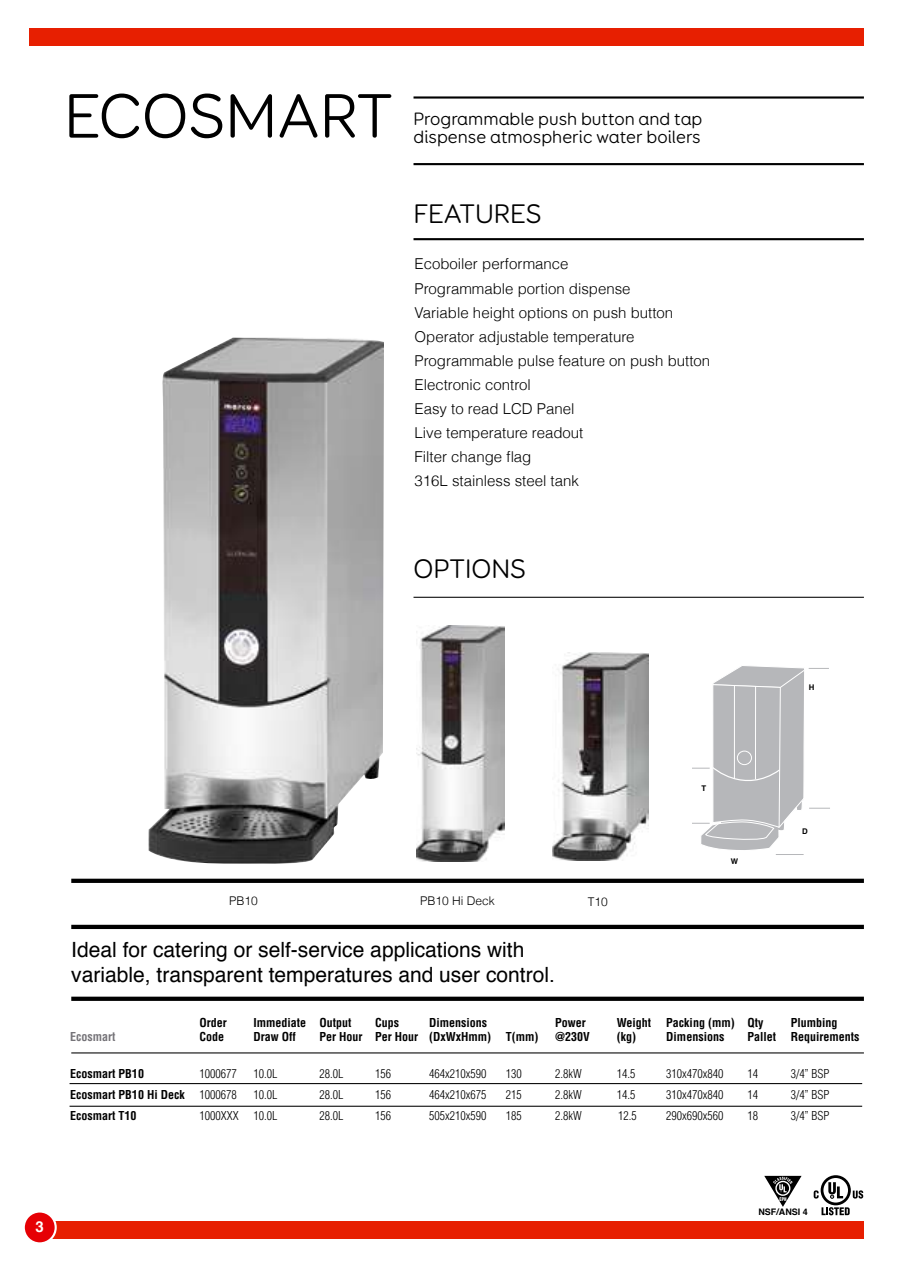
<style>
.page{position:relative;width:915px;height:1276px;background:#fff}
.page>*{position:absolute;margin:0;border:0;box-sizing:border-box;transform-origin:0 0}
.t1{font:63px "Booster FY";color:#000}
.t2{font:27px "Booster FY";color:#000}
.t3{font:21px/25.2px "Helvetica";color:#000}
.t4{font:18px/18.6px "Booster FY";color:#000}
.t5{font:300 15px/24px "Helvetica";color:#000}
.t6{font:700 15px "Helvetica";color:#fff}
.t7{font:700 condensed 12px "Helvetica";color:#000}
.t8{font:300 condensed 12px "Helvetica";color:#000}
.t9{font:300 12px "Helvetica";color:#000}
.t10{font:700 condensed 12px "Helvetica";color:#757378}
.t11{font:700 9px "Helvetica";color:#000}
.t12{font:700 7.8px "Helvetica";color:#000}
.t13{font:900 condensed 4.95px "Helvetica";color:#fff;scale:.89 1}
.s1{font-weight:300}
</style>
<div class="page">
<div style="left:45px;top:1221px;width:818px;height:17px;background:#e71f01"></div>
<div style="left:30px;top:29px;width:833px;height:17px;background:#e71f01"></div>
<div style="left:71px;top:878px;width:792px;height:5px;background:#000"></div>
<div style="left:71px;top:924px;width:792px;height:5px;background:#000"></div>
<div style="left:71px;top:996px;width:792px;height:5px;background:#000"></div>
<hr style="left:71px;top:1052px;width:792px;height:1px;background:#000">
<hr style="left:413px;top:238px;width:450px;height:2px;background:#000">
<hr style="left:413px;top:163px;width:450px;height:2px;background:#000">
<hr style="left:413px;top:96px;width:450px;height:3px;background:#000">
<div style="left:24px;top:1211px;width:32px;height:32px;background:#e60005;border-radius:50%"></div>
<div style="left:23px;top:1210px;width:34px;height:34px;border:2px solid #fff;border-radius:50%"></div>
<hr style="left:413px;top:597px;width:450px;height:1px;background:#000">
<img style="left:148px;top:337px;width:236px;height:527px">
<hr style="left:69px;top:1083px;width:792px;height:1px;background:#000">
<hr style="left:69px;top:1105px;width:792px;height:1px;background:#000">
<img style="left:416px;top:626px;width:88px;height:235px">
<svg style="left:691px;top:666px;width:172px;height:573px"></svg>
<img style="left:552px;top:652px;width:96px;height:208px">
<h1 class="t1" style="left:64px;top:81px;width:330px">ECOSMART</h1>
<p class="t4" style="left:413px;top:110px;width:290px">Programmable push button and tap dispense atmospheric water boilers</p>
<h2 class="t2" style="left:413px;top:199px;width:129px">FEATURES</h2>
<p class="t5" style="left:414px;top:252px;width:297px">Ecoboiler performance<br>Programmable portion dispense<br>Variable height options on push button<br>Operator adjustable temperature<br>Programmable pulse feature on push button<br>Electronic control<br>Easy to read LCD Panel<br>Live temperature readout<br>Filter change flag<br>316L stainless steel tank</p>
<h2 class="t2" style="left:413px;top:553px;width:114px">OPTIONS</h2>
<p class="t12" style="left:808px;top:682px;width:7px">H</p>
<p class="t9" style="left:229px;top:893px;width:30px">PB10</p>
<p class="t9" style="left:420px;top:893px;width:76px">PB10 Hi Deck</p>
<p class="t9" style="left:587px;top:894px;width:22px">T10</p>
<h3 class="t3" style="left:71px;top:938px;width:485px">Ideal for catering or self-service applications with variable, transparent temperatures and user control.</h3>
<p class="t12" style="left:701px;top:783px;width:6px">T</p>
<p class="t12" style="left:730px;top:855px;width:9px">W</p>
<p class="t12" style="left:801px;top:825px;width:7px">D</p>
<p class="t7" style="left:199px;top:1014px;width:29px">Order</p>
<p class="t7" style="left:253px;top:1014px;width:100px">Immediate Output</p>
<p class="t7" style="left:375px;top:1014px;width:25px">Cups</p>
<p class="t7" style="left:429px;top:1014px;width:59px">Dimensions</p>
<p class="t7" style="left:555px;top:1014px;width:32px">Power</p>
<p class="t7" style="left:616px;top:1014px;width:36px">Weight</p>
<p class="t7" style="left:666px;top:1014px;width:98px">Packing (mm) Qty</p>
<p class="t7" style="left:790px;top:1014px;width:48px">Plumbing</p>
<p class="t10" style="left:70px;top:1029px;width:47px">Ecosmart</p>
<p class="t7" style="left:199px;top:1029px;width:26px">Code</p>
<p class="t7" style="left:253px;top:1029px;width:44px">Draw Off</p>
<p class="t7" style="left:319px;top:1029px;width:220px">Per Hour Per Hour (DxWxHmm) T(mm)</p>
<p class="t7" style="left:555px;top:1029px;width:36px">@230V</p>
<p class="t7" style="left:616px;top:1029px;width:21px">(kg)</p>
<p class="t7" style="left:666px;top:1029px;width:59px">Dimensions</p>
<p class="t7" style="left:747px;top:1029px;width:114px">Pallet Requirements</p>
<p class="t7" style="left:70px;top:1066px;width:75px">Ecosmart PB10</p>
<p class="t8" style="left:199px;top:1066px;width:39px">1000677</p>
<p class="t8" style="left:253px;top:1066px;width:25px">10.0L</p>
<p class="t8" style="left:319px;top:1066px;width:25px">28.0L</p>
<p class="t8" style="left:375px;top:1066px;width:17px">156</p>
<p class="t8" style="left:429px;top:1066px;width:59px">464x210x590</p>
<p class="t8" style="left:505px;top:1066px;width:17px">130</p>
<p class="t8" style="left:555px;top:1066px;width:28px">2.8kW</p>
<p class="t8" style="left:616px;top:1066px;width:20px">14.5</p>
<p class="t8" style="left:666px;top:1066px;width:59px">310x470x840</p>
<p class="t8" style="left:747px;top:1066px;width:12px">14</p>
<p class="t8" style="left:790px;top:1066px;width:40px">3/4” BSP</p>
<p class="t7" style="left:70px;top:1087px;width:168px">Ecosmart PB10 Hi Deck <span class="s1">1000678</span></p>
<p class="t8" style="left:253px;top:1087px;width:25px">10.0L</p>
<p class="t8" style="left:319px;top:1087px;width:25px">28.0L</p>
<p class="t8" style="left:375px;top:1087px;width:17px">156</p>
<p class="t8" style="left:429px;top:1087px;width:59px">464x210x675</p>
<p class="t8" style="left:505px;top:1087px;width:17px">215</p>
<p class="t8" style="left:555px;top:1087px;width:28px">2.8kW</p>
<p class="t8" style="left:616px;top:1087px;width:20px">14.5</p>
<p class="t8" style="left:666px;top:1087px;width:59px">310x470x840</p>
<p class="t8" style="left:747px;top:1087px;width:12px">14</p>
<p class="t8" style="left:790px;top:1087px;width:40px">3/4” BSP</p>
<p class="t7" style="left:70px;top:1108px;width:68px">Ecosmart T10</p>
<p class="t8" style="left:199px;top:1108px;width:80px">1000XXX 10.0L</p>
<p class="t8" style="left:319px;top:1108px;width:25px">28.0L</p>
<p class="t8" style="left:375px;top:1108px;width:17px">156</p>
<p class="t8" style="left:429px;top:1108px;width:59px">505x210x590</p>
<p class="t8" style="left:505px;top:1108px;width:17px">185</p>
<p class="t8" style="left:555px;top:1108px;width:28px">2.8kW</p>
<p class="t8" style="left:618px;top:1108px;width:20px">12.5</p>
<p class="t8" style="left:666px;top:1108px;width:59px">290x690x560</p>
<p class="t8" style="left:747px;top:1108px;width:12px">18</p>
<p class="t8" style="left:790px;top:1108px;width:40px">3/4” BSP</p>
<p class="t6" style="left:36px;top:1216px;width:10px">3</p>
<p class="t13" style="left:779px;top:1195px;width:9px">EPH</p>
<p class="t11" style="left:758px;top:1206px;width:51px">NSF/ANSI 4</p>
</div>
